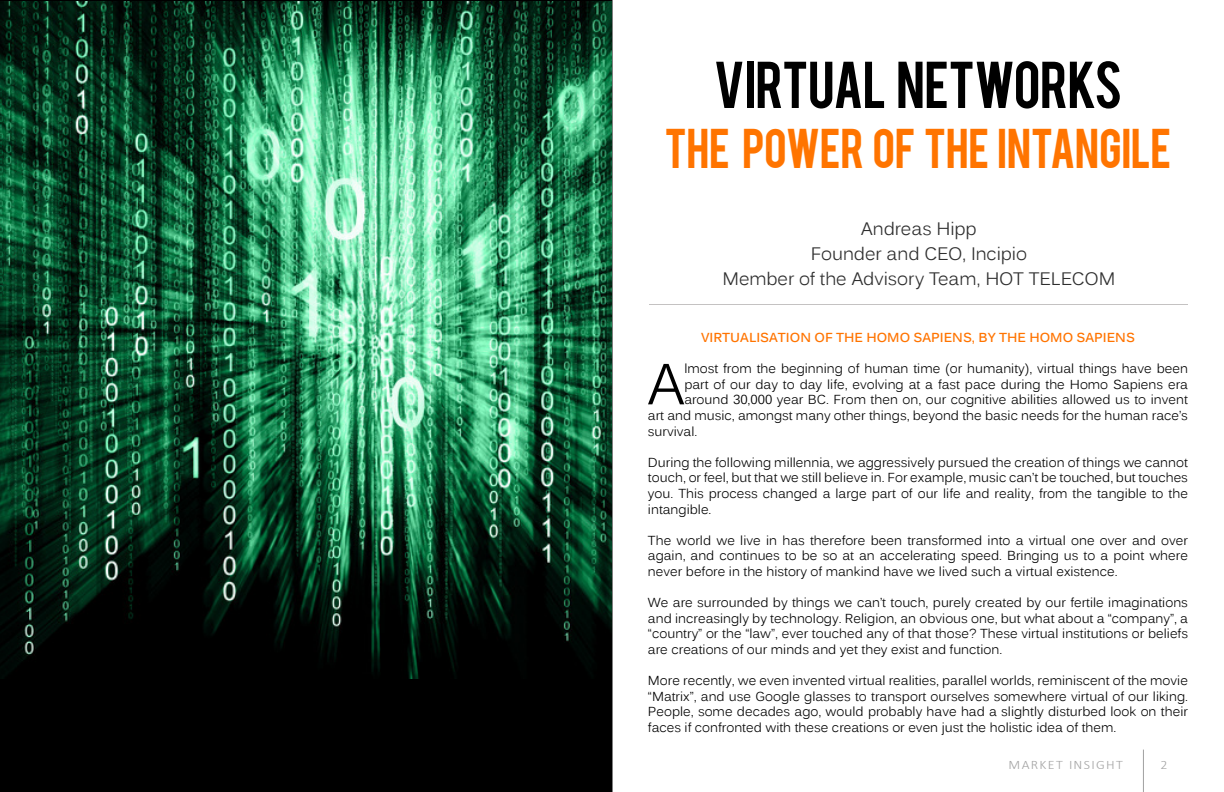
<style>
.page{position:relative;width:1224px;height:792px;background:#fff}
.page>*{position:absolute;margin:0;border:0;box-sizing:border-box;transform-origin:0 0}
.t1{font:56.9px "Kalinga";color:#000}
.t2{font:52px "Bebas";letter-spacing:-.015em;color:#000}
.t3{font:44px "Bebas";letter-spacing:-.01em;color:#ff7400}
.t4{font:18px/25px "Kalinga";letter-spacing:-.005em;color:#2e2e2e;text-align:center}
.t5{font:13px/15.6px "Kalinga";color:#000;text-align:justify}
.t6{font:700 13px "Kalinga";color:#ff7400}
.t7{font:300 12.9px "Calibri";letter-spacing:.095em;color:#a3a3a3;scale:1.08 1}
</style>
<div class="page">
<hr style="left:1143px;top:750px;width:1px;height:42px;background:#a1a1a1">
<div style="left:0;top:0;width:612px;height:792px;background:#000"></div>
<hr style="left:649px;top:304px;width:539px;height:1px;background:#090302">
<img style="left:0;top:1px;width:612px;height:677px">
<h2 class="t2" style="left:714px;top:47px;width:410px">VIRTUAL NETWORKS</h2>
<h3 class="t3" style="left:664px;top:116px;width:509px">THE POWER OF THE INTANGILE</h3>
<h3 class="t4" style="left:723px;top:218px;width:394px">Andreas Hipp<br>Founder and CEO, Incipio<br>Member of the Advisory Team, HOT TELECOM</h3>
<p class="t6" style="left:701px;top:329px;width:435px">VIRTUALISATION OF THE HOMO SAPIENS, BY THE HOMO SAPIENS</p>
<h1 class="t1" style="left:648px;top:348px;width:38px">A</h1>
<p class="t5" style="left:684px;top:362px;width:505px">lmost from the beginning of human time (or humanity), virtual things have been</p>
<p class="t5" style="left:684px;top:378px;width:505px">part of our day to day life, evolving at a fast pace during the Homo Sapiens era</p>
<p class="t5" style="left:684px;top:393px;width:505px">around 30,000 year BC. From then on, our cognitive abilities allowed us to invent</p>
<p class="t5" style="left:648px;top:409px;width:541px">art and music, amongst many other things, beyond the basic needs for the human race’s</p>
<p class="t5" style="left:648px;top:424px;width:51px">survival.</p>
<p class="t5" style="left:648px;top:456px;width:541px">During the following millennia, we aggressively pursued the creation of things we cannot touch, or feel, but that we still believe in. For example, music can’t be touched, but touches you. This process changed a large part of our life and reality, from the tangible to the intangible.</p>
<p class="t5" style="left:648px;top:534px;width:542px">The world we live in has therefore been transformed into a virtual one over and over again, and continues to be so at an accelerating speed. Bringing us to a point where never before in the history of mankind have we lived such a virtual existence.</p>
<p class="t5" style="left:648px;top:596px;width:542px">We are surrounded by things we can’t touch, purely created by our fertile imaginations and increasingly by technology. Religion, an obvious one, but what about a “company”, a “country” or the “law”, ever touched any of that those? These virtual institutions or beliefs are creations of our minds and yet they exist and function.</p>
<p class="t5" style="left:648px;top:674px;width:542px">More recently, we even invented virtual realities, parallel worlds, reminiscent of the movie “Matrix”, and use Google glasses to transport ourselves somewhere virtual of our liking.<br>People, some decades ago, would probably have had a slightly disturbed look on their faces if confronted with these creations or even just the holistic idea of them.</p>
<p class="t7" style="left:1009px;top:756px;width:107px">MARKET INSIGHT</p>
<p class="t7" style="left:1161px;top:756px;width:8px">2</p>
</div>
